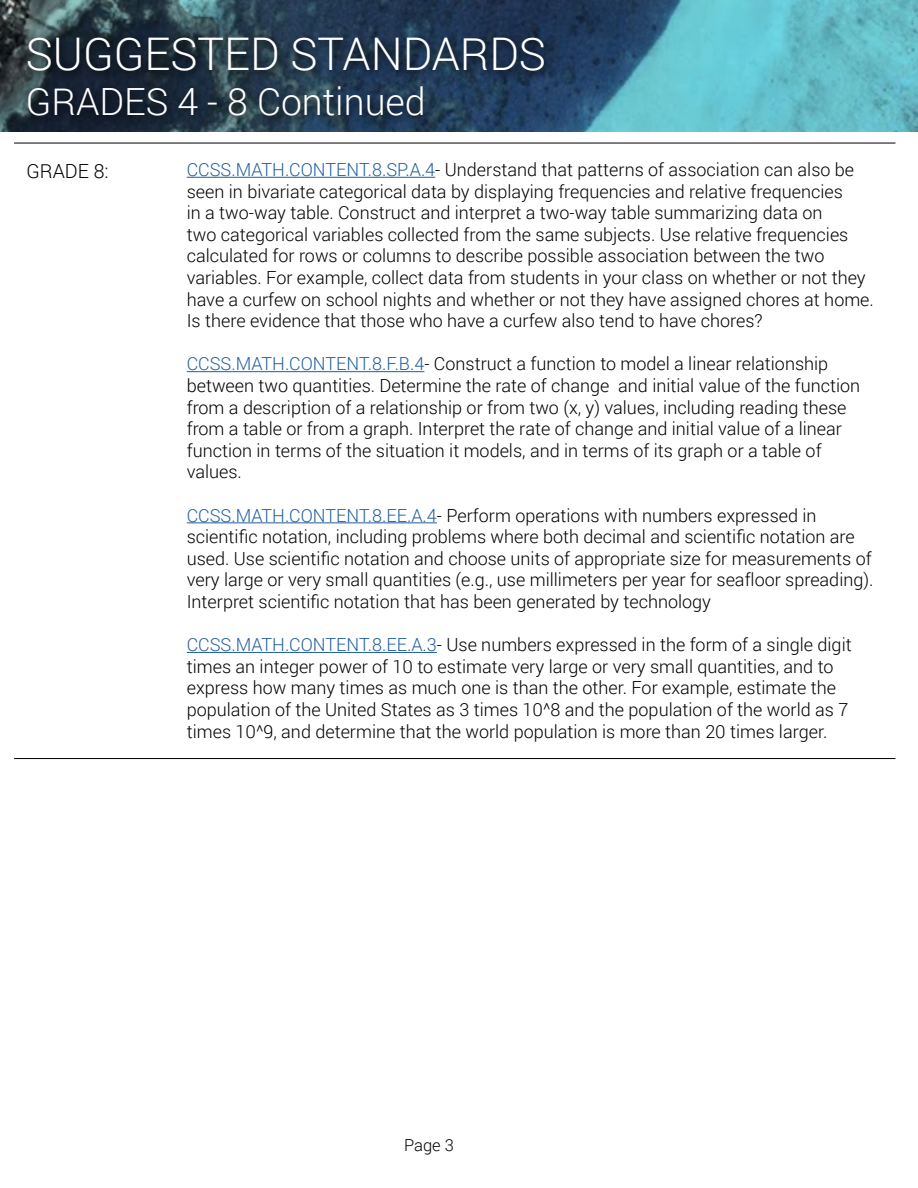
<style>
.page{position:relative;width:918px;height:1188px;background:#fff}
.page>*{position:absolute;margin:0;border:0;box-sizing:border-box;transform-origin:0 0}
.t1{font:300 45px "Roboto";color:#fff}
.t2{font:300 42px "Roboto";color:#fff}
.t3{font:300 37.5px "Roboto";color:#fff}
.t4{font:300 27px "Roboto";color:#fff}
.t5{font:300 19.5px "Roboto";color:#000}
.t6{font:300 18px/21.6px "Roboto";color:#000}
.t7{font:300 16.5px "Roboto";color:#000}
.s1{color:#215e9e}
</style>
<div class="page">
<div style="left:12px;top:75px;width:436px;height:58px;background:#000;opacity:.75"></div>
<hr style="left:14px;top:143px;width:881px;height:1px;background:#000">
<hr style="left:187px;top:177px;width:248px;height:1px;background:#215e9e">
<hr style="left:187px;top:371px;width:237px;height:1px;background:#215e9e">
<hr style="left:187px;top:522px;width:250px;height:1px;background:#215e9e">
<hr style="left:187px;top:652px;width:250px;height:1px;background:#215e9e">
<img style="left:0;top:0;width:918px;height:131px">
<div style="left:23px;top:33px;width:533px;height:93px;background:#000;opacity:.75"></div>
<hr style="left:14px;top:758px;width:881px;height:1px;background:#000">
<h1 class="t1" style="left:26px;top:23px;width:522px">SUGGESTED STANDARDS</h1>
<h3 class="t3" style="left:26px;top:76px;width:401px">GRADES 4 - 8 Continued</h3>
<h2 class="t2" style="left:54px;top:44px;width:642px">SUGGESTED STANDARDS CONT’D</h2>
<h3 class="t4" style="left:54px;top:93px;width:161px">GRADES 4 - 8</h3>
<h1 class="t1" style="left:14px;top:56px;width:427px">Suggested Standards</h1>
<h1 class="t1" style="left:14px;top:66px;width:427px">Suggested Standards</h1>
<p class="t5" style="left:27px;top:157px;width:84px">GRADE 8:</p>
<p class="t6" style="left:187px;top:158px;width:689px"><span class="s1">CCSS.MATH.CONTENT.8.SP.A.4</span>- Understand that patterns of association can also be seen in bivariate categorical data by displaying frequencies and relative frequencies<br>in a two-way table. Construct and interpret a two-way table summarizing data on<br>two categorical variables collected from the same subjects. Use relative frequencies calculated for rows or columns to describe possible association between the two variables. For example, collect data from students in your class on whether or not they have a curfew on school nights and whether or not they have assigned chores at home.<br>Is there evidence that those who have a curfew also tend to have chores?</p>
<p class="t6" style="left:187px;top:353px;width:675px"><span class="s1">CCSS.MATH.CONTENT.8.F.B.4</span>- Construct a function to model a linear relationship between two quantities. Determine the rate of change and initial value of the function from a description of a relationship or from two (x, y) values, including reading these from a table or from a graph. Interpret the rate of change and initial value of a linear function in terms of the situation it models, and in terms of its graph or a table of values.</p>
<p class="t6" style="left:187px;top:504px;width:688px"><span class="s1">CCSS.MATH.CONTENT.8.EE.A.4</span>- Perform operations with numbers expressed in scientific notation, including problems where both decimal and scientific notation are used. Use scientific notation and choose units of appropriate size for measurements of very large or very small quantities (e.g., use millimeters per year for seafloor spreading).<br>Interpret scientific notation that has been generated by technology</p>
<p class="t6" style="left:187px;top:633px;width:666px"><span class="s1">CCSS.MATH.CONTENT.8.EE.A.3</span>- Use numbers expressed in the form of a single digit times an integer power of 10 to estimate very large or very small quantities, and to express how many times as much one is than the other. For example, estimate the population of the United States as 3 times 10^8 and the population of the world as 7 times 10^9, and determine that the world population is more than 20 times larger.</p>
<p class="t7" style="left:404px;top:1134px;width:51px">Page 3</p>
</div>
